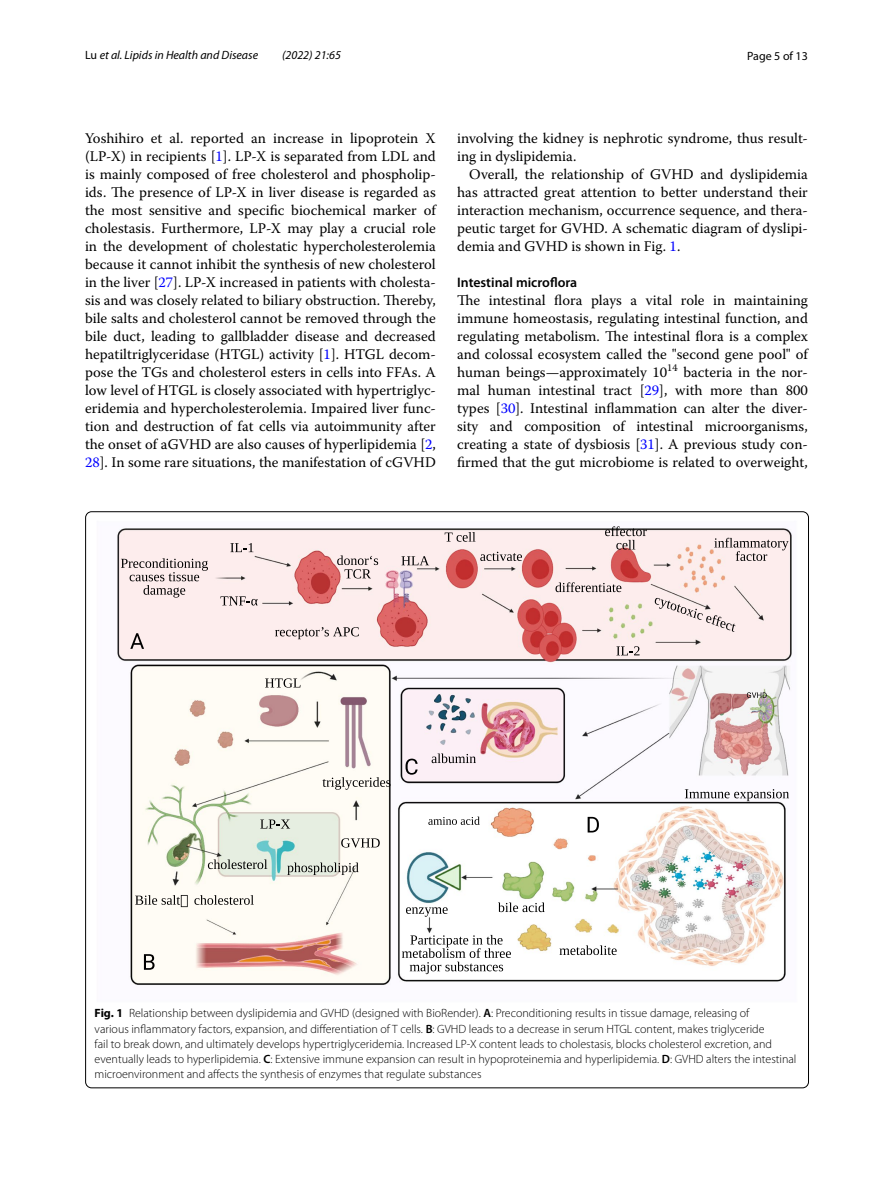
<style>
.page{position:relative;width:893px;height:1187px;background:#fff}
.page>*{position:absolute;margin:0;border:0;box-sizing:border-box;transform-origin:0 0}
.t1{font:14.7px/18px "Warnock Pro";color:#000;text-align:justify}
.t2{font:600 13.8px "Myriad Pro";color:#000}
.t3{font:300 12px/15px "Myriad Pro";color:#000}
.t4{font:italic 12px "Myriad Pro";color:#000}
.t5{font:12px "Myriad Pro";color:#000}
.s1{font-style:normal}
.s2{color:#00f}
.s3{font-weight:700}
.s4{font-weight:600}
</style>
<div class="page">
<img style="left:117px;top:528px;width:675px;height:457px">
<svg style="left:747px;top:692px;width:20px;height:6px"></svg>
<svg style="left:428px;top:816px;width:52px;height:8px"></svg>
<svg style="left:498px;top:902px;width:47px;height:10px"></svg>
<svg style="left:559px;top:945px;width:58px;height:10px"></svg>
<svg style="left:406px;top:907px;width:42px;height:9px"></svg>
<svg style="left:402px;top:934px;width:109px;height:40px"></svg>
<svg style="left:432px;top:753px;width:44px;height:10px"></svg>
<svg style="left:230px;top:543px;width:23px;height:9px"></svg>
<svg style="left:220px;top:596px;width:38px;height:9px"></svg>
<svg style="left:275px;top:627px;width:84px;height:12px"></svg>
<svg style="left:121px;top:558px;width:87px;height:39px;background:#d7c9c9"></svg>
<svg style="left:401px;top:556px;width:28px;height:9px"></svg>
<svg style="left:337px;top:555px;width:41px;height:23px"></svg>
<svg style="left:445px;top:532px;width:31px;height:9px"></svg>
<svg style="left:480px;top:551px;width:42px;height:10px"></svg>
<svg style="left:555px;top:582px;width:66px;height:10px"></svg>
<svg style="left:605px;top:526px;width:42px;height:23px"></svg>
<svg style="left:616px;top:646px;width:24px;height:9px"></svg>
<svg style="left:685px;top:789px;width:104px;height:12px"></svg>
<svg style="left:714px;top:537px;width:75px;height:24px;background:#d7c9c9"></svg>
<svg style="left:654px;top:597px;width:81px;height:34px;background:#e8dad9"></svg>
<svg style="left:322px;top:777px;width:68px;height:12px"></svg>
<svg style="left:265px;top:678px;width:35px;height:9px"></svg>
<svg style="left:135px;top:894px;width:53px;height:13px"></svg>
<svg style="left:194px;top:895px;width:60px;height:9px"></svg>
<svg style="left:341px;top:838px;width:39px;height:9px"></svg>
<svg style="left:208px;top:859px;width:59px;height:10px"></svg>
<svg style="left:287px;top:862px;width:72px;height:13px"></svg>
<svg style="left:260px;top:819px;width:30px;height:9px"></svg>
<svg style="left:130px;top:633px;width:14px;height:15px"></svg>
<svg style="left:144px;top:954px;width:11px;height:15px"></svg>
<svg style="left:406px;top:758px;width:12px;height:16px"></svg>
<svg style="left:588px;top:816px;width:11px;height:16px"></svg>
<p class="t4" style="left:85px;top:48px;width:175px"><span class="s1">Lu</span> et al. Lipids in Health and Disease</p>
<p class="t4" style="left:282px;top:48px;width:60px">(2022) 21:65</p>
<p class="t5" style="left:747px;top:48px;width:62px">Page 5 of 13</p>
<p class="t1" style="left:85px;top:128px;width:352px">Yoshihiro et al. reported an increase in lipoprotein X (LP-X) in recipients [<span class="s2">1</span>]. LP-X is separated from LDL and is mainly composed of free cholesterol and phospholip&shy;ids. The presence of LP-X in liver disease is regarded as the most sensitive and specific biochemical marker of cholestasis. Furthermore, LP-X may play a crucial role in the development of cholestatic hypercholesterolemia because it cannot inhibit the synthesis of new cholesterol in the liver [<span class="s2">27</span>]. LP-X increased in patients with cholesta&shy;sis and was closely related to biliary obstruction. Thereby, bile salts and cholesterol cannot be removed through the bile duct, leading to gallbladder disease and decreased hepatiltriglyceridase (HTGL) activity [<span class="s2">1</span>]. HTGL decom&shy;pose the TGs and cholesterol esters in cells into FFAs. A low level of HTGL is closely associated with hypertriglyc&shy;eridemia and hypercholesterolemia. Impaired liver func&shy;tion and destruction of fat cells via autoimmunity after the onset of aGVHD are also causes of hyperlipidemia [<span class="s2">2</span>, <span class="s2">28</span>]. In some rare situations, the manifestation of cGVHD</p>
<p class="t1" style="left:457px;top:128px;width:352px">involving the kidney is nephrotic syndrome, thus result&shy;ing in dyslipidemia.</p>
<p class="t1" style="left:457px;top:164px;width:352px;text-indent:12px">Overall, the relationship of GVHD and dyslipidemia has attracted great attention to better understand their interaction mechanism, occurrence sequence, and thera&shy;peutic target for GVHD. A schematic diagram of dyslipi&shy;demia and GVHD is shown in Fig. <span class="s2">1</span>.</p>
<p class="t2" style="left:457px;top:273px;width:122px">Intestinal microflora</p>
<p class="t1" style="left:457px;top:290px;width:352px">The intestinal flora plays a vital role in maintaining immune homeostasis, regulating intestinal function, and regulating metabolism. The intestinal flora is a complex and colossal ecosystem called the "second gene pool" of human beings—approximately 10<sup>14</sup> bacteria in the nor&shy;mal human intestinal tract [<span class="s2">29</span>], with more than 800 types [<span class="s2">30</span>]. Intestinal inflammation can alter the diver&shy;sity and composition of intestinal microorganisms, creating a state of dysbiosis [<span class="s2">31</span>]. A previous study con&shy;firmed that the gut microbiome is related to overweight,</p>
<p class="t3" style="left:95px;top:1006px;width:703px"><span class="s3">Fig. 1</span> Relationship between dyslipidemia and GVHD (designed with BioRender). <span class="s4">A</span>: Preconditioning results in tissue damage, releasing of<br>various inflammatory factors, expansion, and differentiation of T cells. <span class="s4">B</span>: GVHD leads to a decrease in serum HTGL content, makes triglyceride<br>fail to break down, and ultimately develops hypertriglyceridemia. Increased LP-X content leads to cholestasis, blocks cholesterol excretion, and eventually leads to hyperlipidemia. <span class="s4">C</span>: Extensive immune expansion can result in hypoproteinemia and hyperlipidemia. <span class="s4">D</span>: GVHD alters the intestinal microenvironment and affects the synthesis of enzymes that regulate substances</p>
</div>
